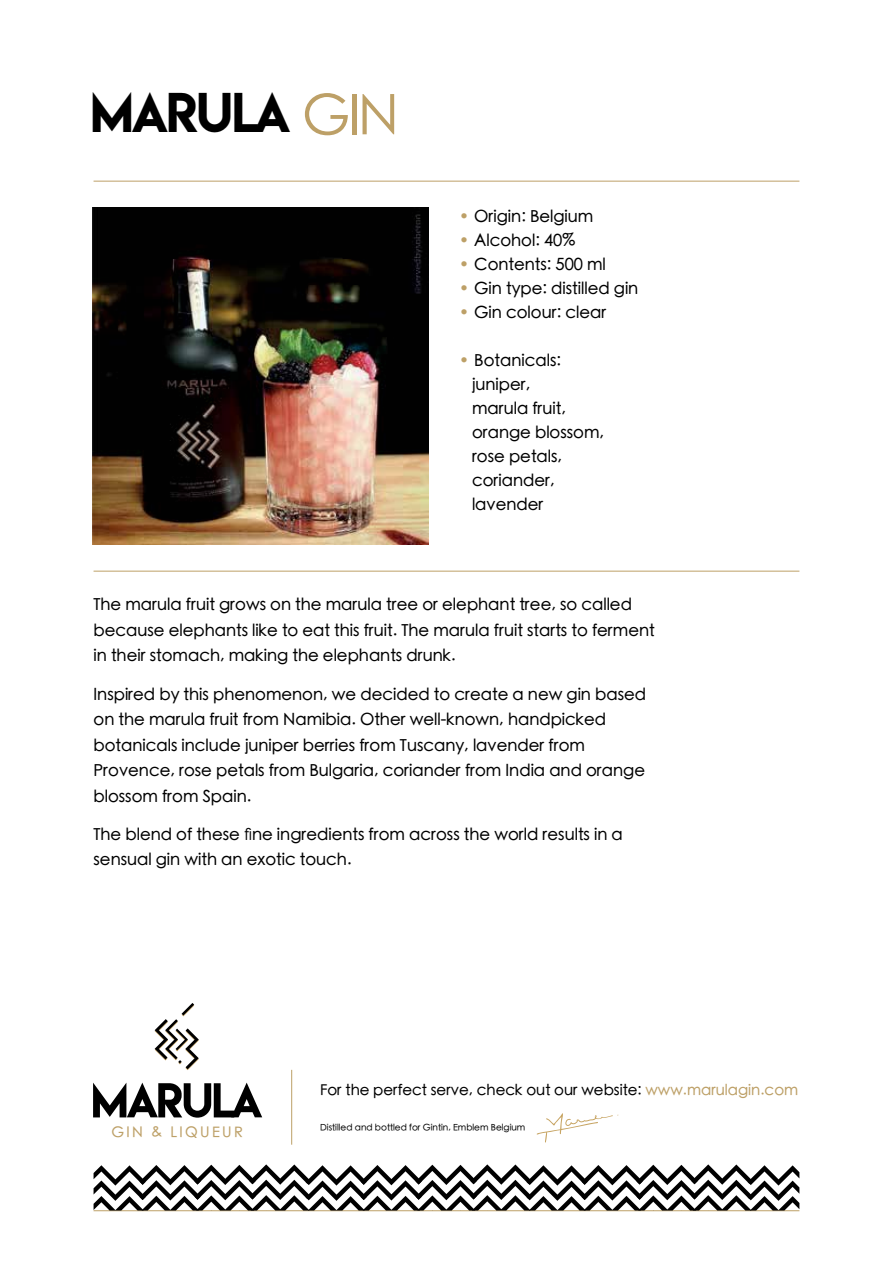
<style>
.page{position:relative;width:893px;height:1263px;background:#fff}
.page>*{position:absolute;margin:0;border:0;box-sizing:border-box;transform-origin:0 0}
.t1{font:49.65px "Lemon Milk";letter-spacing:-.05em;color:#000}
.t2{font:500 16.5px/25.5px "ST Heiti SC";color:#000}
.t3{font:500 15px "ST Heiti SC";color:#000}
.t4{font:500 14.55px "ST Heiti SC";letter-spacing:.16em;color:#bda067}
.t5{font:500 9px "ST Heiti SC";color:#000}
.s1{font-family:"ST Heiti SC";font-weight:300;font-size:56.1px;color:#bda067}
.s2{color:#bda067}
</style>
<div class="page">
<svg style="left:155px;top:1003px;width:44px;height:67px"></svg>
<svg style="left:93px;top:1082px;width:169px;height:35px"></svg>
<hr style="left:291px;top:1070px;width:1px;height:75px;background:#bda067">
<svg style="left:94px;top:1164px;width:705px;height:47px"></svg>
<svg style="left:537px;top:1113px;width:81px;height:29px"></svg>
<img style="left:92px;top:208px;width:337px;height:336px">
<hr style="left:94px;top:571px;width:705px;height:1px;background:#bda067">
<hr style="left:94px;top:181px;width:705px;height:1px;background:#bda067">
<h1 class="t1" style="left:91px;top:77px;width:310px">MARULA <span class="s1">GIN</span></h1>
<p class="t2" style="left:459px;top:204px;width:136px"><span class="s2">•</span> Origin: Belgium</p>
<p class="t2" style="left:459px;top:228px;width:117px"><span class="s2">•</span> Alcohol: 40%</p>
<p class="t2" style="left:459px;top:252px;width:148px"><span class="s2">•</span> Contents: 500 ml</p>
<p class="t2" style="left:459px;top:276px;width:181px"><span class="s2">•</span> Gin type: distilled gin</p>
<p class="t2" style="left:459px;top:300px;width:149px"><span class="s2">•</span> Gin colour: clear</p>
<p class="t2" style="left:472px;top:348px;width:134px;line-height:24px;text-indent:-13px"><span class="s2">•</span> Botanicals: juniper,<br>marula fruit, orange blossom, rose petals, coriander, lavender</p>
<p class="t2" style="left:94px;top:592px;width:563px">The marula fruit grows on the marula tree or elephant tree, so called because elephants like to eat this fruit. The marula fruit starts to ferment in their stomach, making the elephants drunk.</p>
<p class="t2" style="left:94px;top:681px;width:554px">Inspired by this phenomenon, we decided to create a new gin based on the marula fruit from Namibia. Other well-known, handpicked botanicals include juniper berries from Tuscany, lavender from Provence, rose petals from Bulgaria, coriander from India and orange blossom from Spain.</p>
<p class="t2" style="left:94px;top:822px;width:531px">The blend of these fine ingredients from across the world results in a sensual gin with an exotic touch.</p>
<p class="t4" style="left:112px;top:1125px;width:133px">GIN &amp; LIQUEUR</p>
<p class="t3" style="left:320px;top:1082px;width:479px">For the perfect serve, check out our website: <span class="s2">www.marulagin.com</span></p>
<p class="t5" style="left:320px;top:1122px;width:207px">Distilled and bottled for Gintin, Emblem Belgium</p>
</div>
